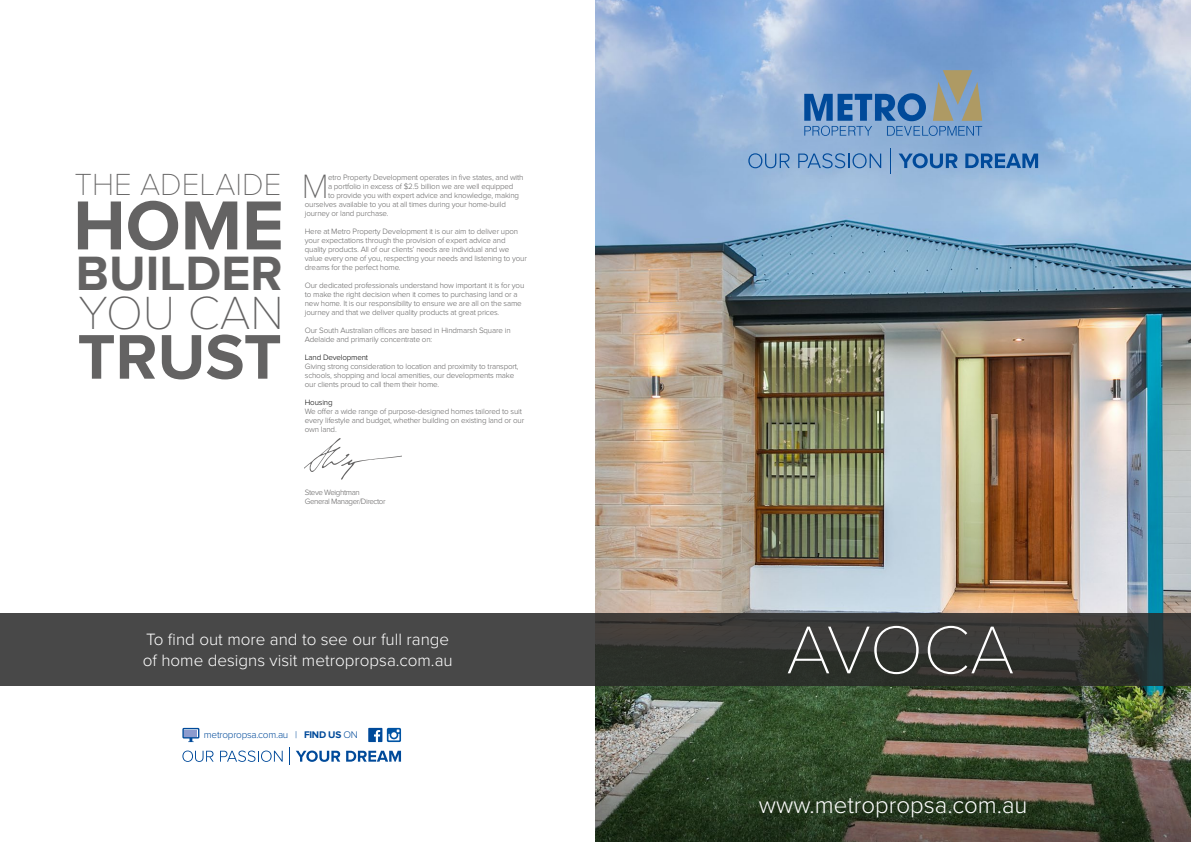
<style>
.page{position:relative;width:1191px;height:842px;background:#fff}
.page>*{position:absolute;margin:0;border:0;box-sizing:border-box;transform-origin:0 0}
.t1{font:700 71.8px "Proxima Nova";color:#646363}
.t2{font:100 70px "Proxima Nova T";letter-spacing:-.01em;color:#fff}
.t3{font:700 65.3px "Proxima Nova";color:#646363}
.t4{font:700 50px "Proxima Nova";color:#646363}
.t5{font:100 48.2px "Proxima Nova T";color:#646363}
.t6{font:100 35px "Proxima Nova T";color:#646363}
.t7{font:100 31.6px "Proxima Nova T";color:#646363}
.t8{font:300 24px "Proxima Nova";color:#fff}
.t9{font:300 17px/20.4px "Proxima Nova";color:#fff}
.t10{font:300 10px "Proxima Nova";letter-spacing:-.025em;color:#004a9a}
.t11{font:300 8px/9px "Proxima Nova";letter-spacing:-.02em;color:#646363}
.t12{font:300 8px/9px "Proxima Nova";letter-spacing:-.05em;color:#646363}
.t13{font:300 8px "Proxima Nova";letter-spacing:-.02em;color:#000}
.s1{font-weight:700}
</style>
<div class="page">
<img style="left:595px;top:0;width:596px;height:842px">
<svg style="left:804px;top:70px;width:178px;height:66px;background:#7295bb"></svg>
<svg style="left:0;top:614px;width:1191px;height:72px;background:#3e3e3c"></svg>
<svg style="left:748px;top:153px;width:41px;height:15px"></svg>
<svg style="left:798px;top:153px;width:83px;height:15px"></svg>
<svg style="left:890px;top:148px;width:1px;height:25px"></svg>
<svg style="left:898px;top:153px;width:59px;height:15px"></svg>
<svg style="left:965px;top:154px;width:73px;height:14px"></svg>
<svg style="left:305px;top:438px;width:96px;height:42px"></svg>
<svg style="left:182px;top:750px;width:32px;height:12px"></svg>
<svg style="left:220px;top:750px;width:63px;height:12px"></svg>
<svg style="left:296px;top:750px;width:44px;height:12px"></svg>
<svg style="left:346px;top:751px;width:55px;height:11px"></svg>
<svg style="left:368px;top:728px;width:33px;height:14px"></svg>
<svg style="left:182px;top:728px;width:17px;height:14px"></svg>
<h3 class="t7" style="left:75px;top:166px;width:208px">THE ADELAIDE</h3>
<h1 class="t1" style="left:73px;top:184px;width:212px">HOME</h1>
<h3 class="t4" style="left:76px;top:245px;width:208px">BUILDER</h3>
<h3 class="t5" style="left:79px;top:286px;width:207px">YOU CAN</h3>
<h3 class="t3" style="left:77px;top:319px;width:206px">TRUST</h3>
<h3 class="t6" style="left:302px;top:166px;width:28px">M</h3>
<p class="t11" style="left:328px;top:173px;width:197px">etro Property Development operates in five states, and with</p>
<p class="t11" style="left:328px;top:182px;width:187px">a portfolio in excess of $2.5 billion we are well equipped</p>
<p class="t11" style="left:328px;top:191px;width:193px">to provide you with expert advice and knowledge, making</p>
<p class="t11" style="left:305px;top:200px;width:203px">ourselves available to you at all times during your home-build</p>
<p class="t11" style="left:305px;top:209px;width:85px">journey or land purchase.</p>
<p class="t11" style="left:305px;top:227px;width:224px">Here at Metro Property Development it is our aim to deliver upon your expectations through the provision of expert advice and quality products. All of our clients’ needs are individual and we value every one of you, respecting your needs and listening to your dreams for the perfect home.</p>
<p class="t11" style="left:305px;top:281px;width:221px">Our dedicated professionals understand how important it is for you to make the right decision when it comes to purchasing land or a new home. It is our responsibility to ensure we are all on the same journey and that we deliver quality products at great prices.</p>
<p class="t11" style="left:305px;top:326px;width:207px">Our South Australian offices are based in Hindmarsh Square in<br>Adelaide and primarily concentrate on:</p>
<p class="t13" style="left:305px;top:353px;width:65px">Land Development</p>
<p class="t11" style="left:305px;top:362px;width:215px">Giving strong consideration to location and proximity to transport, schools, shopping and local amenities, our developments make our clients proud to call them their home.</p>
<p class="t13" style="left:305px;top:398px;width:29px">Housing</p>
<p class="t11" style="left:305px;top:407px;width:221px">We offer a wide range of purpose-designed homes tailored to suit every lifestyle and budget, whether building on existing land or our own land.</p>
<p class="t12" style="left:305px;top:488px;width:82px">Steve Weightman<br>General Manager/Director</p>
<h3 class="t9" style="left:143px;top:629px;width:311px">To find out more and to see our full range of home designs visit metropropsa.com.au</h3>
<p class="t10" style="left:204px;top:729px;width:155px">metropropsa.com.au | <span class="s1">FIND US</span> ON</p>
<h2 class="t2" style="left:786px;top:610px;width:230px">AVOCA</h2>
<h3 class="t8" style="left:759px;top:791px;width:270px">www.metropropsa.com.au</h3>
</div>
